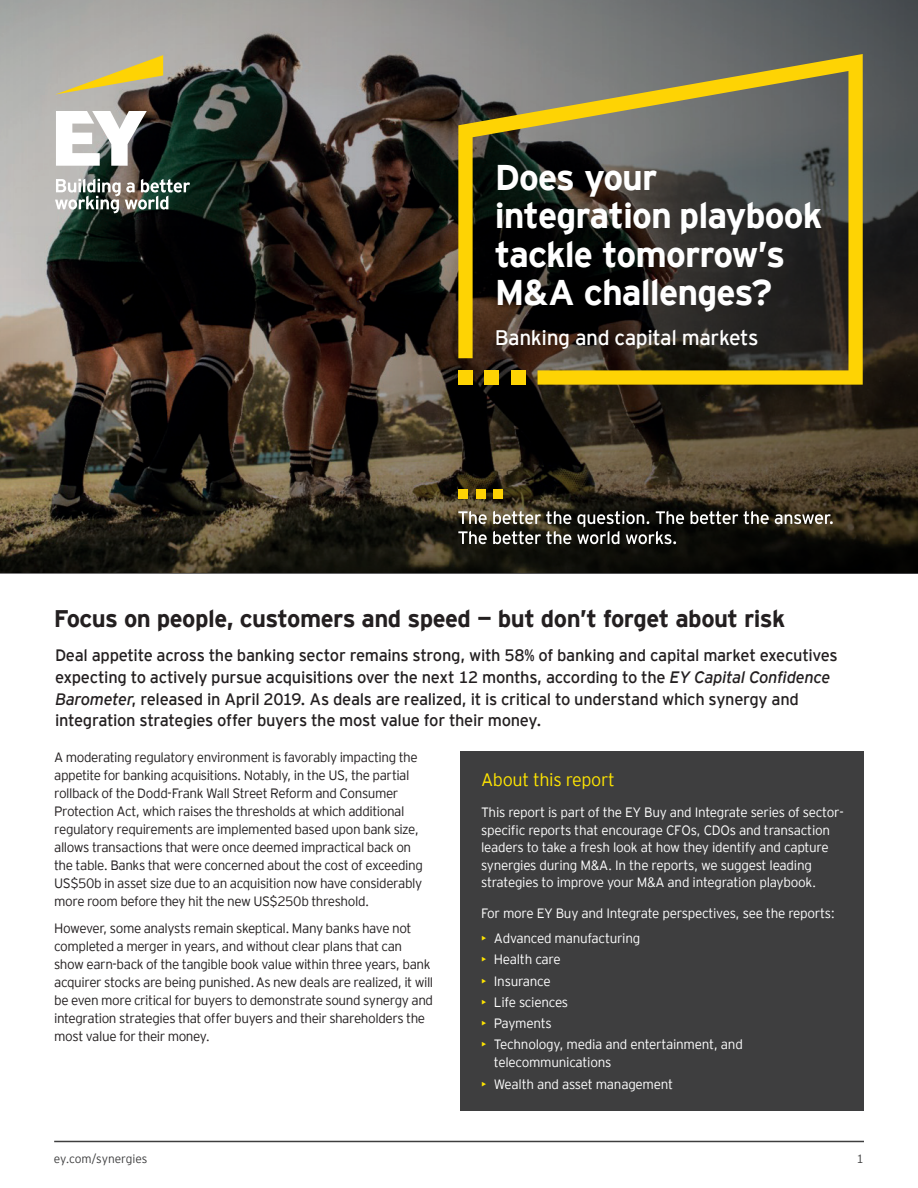
<style>
.page{position:relative;width:918px;height:1188px;background:#fff}
.page>*{position:absolute;margin:0;border:0;box-sizing:border-box;transform-origin:0 0}
.t1{font:700 35.7px/38.2px "EY Interstate";letter-spacing:-.025em;color:#fff}
.t2{font:700 24px "EY Interstate";letter-spacing:-.02em;color:#231f20}
.t3{font:21px "EY Interstate";letter-spacing:-.02em;color:#fff}
.t4{font:300 18px "EY Interstate";letter-spacing:-.02em;color:#ffe501}
.t5{font:16.5px/21.8px "EY Interstate";letter-spacing:-.02em;color:#231f20}
.t6{font:300 13.5px/18px "EY Interstate";letter-spacing:-.035em;color:#231f20}
.t7{font:300 13.5px/17.5px "EY Interstate";letter-spacing:-.02em;color:#fff}
.t8{font:300 12px "EY Interstate";letter-spacing:-.005em;color:#3e3e3f}
.s1{font-style:italic}
.s2{color:#ffe501}
</style>
<div class="page">
<hr style="left:54px;top:1141px;width:810px;height:1px;background:#3e3e3f">
<svg style="left:0;top:0;width:918px;height:573px;background:#423d35"></svg>
<svg style="left:55px;top:55px;width:108px;height:40px;background:#beb17a"></svg>
<svg style="left:56px;top:111px;width:91px;height:55px"></svg>
<svg style="left:55px;top:179px;width:135px;height:34px"></svg>
<svg style="left:458px;top:54px;width:405px;height:331px;background:#575032"></svg>
<div style="left:458px;top:489px;width:10px;height:10px;background:#fed304"></div>
<div style="left:476px;top:489px;width:9px;height:10px;background:#fed304"></div>
<div style="left:493px;top:489px;width:10px;height:10px;background:#fed304"></div>
<svg style="left:458px;top:511px;width:29px;height:13px"></svg>
<svg style="left:493px;top:511px;width:78px;height:13px"></svg>
<svg style="left:691px;top:511px;width:47px;height:13px"></svg>
<svg style="left:744px;top:511px;width:25px;height:13px"></svg>
<svg style="left:775px;top:514px;width:58px;height:10px"></svg>
<svg style="left:458px;top:531px;width:29px;height:13px"></svg>
<svg style="left:493px;top:531px;width:78px;height:13px"></svg>
<svg style="left:577px;top:511px;width:107px;height:33px;background:#444442"></svg>
<div style="left:461px;top:752px;width:403px;height:359px;background:#3e3e3f"></div>
<h1 class="t1" style="left:495px;top:156px;width:329px">Does your integration playbook tackle tomorrow’s<br>M&amp;A challenges?</h1>
<h3 class="t3" style="left:495px;top:323px;width:265px">Banking and capital markets</h3>
<h2 class="t2" style="left:54px;top:601px;width:733px">Focus on people, customers and speed — but don’t forget about risk</h2>
<p class="t5" style="left:55px;top:644px;width:784px">Deal appetite across the banking sector remains strong, with 58% of banking and capital market executives expecting to actively pursue acquisitions over the next 12 months, according to the <span class="s1">EY Capital Confidence Barometer</span>, released in April 2019. As deals are realized, it is critical to understand which synergy and integration strategies offer buyers the most value for their money.</p>
<p class="t6" style="left:54px;top:748px;width:370px">A moderating regulatory environment is favorably impacting the appetite for banking acquisitions. Notably, in the US, the partial rollback of the Dodd-Frank Wall Street Reform and Consumer Protection Act, which raises the thresholds at which additional regulatory requirements are implemented based upon bank size, allows transactions that were once deemed impractical back on the table. Banks that were concerned about the cost of exceeding US$50b in asset size due to an acquisition now have considerably more room before they hit the new US$250b threshold.</p>
<p class="t6" style="left:54px;top:918px;width:381px">However, some analysts remain skeptical. Many banks have not completed a merger in years, and without clear plans that can show earn-back of the tangible book value within three years, bank acquirer stocks are being punished.As new deals are realized, it will be even more critical for buyers to demonstrate sound synergy and integration strategies that offer buyers and their shareholders the most value for their money.</p>
<h3 class="t4" style="left:481px;top:767px;width:135px">About this report</h3>
<p class="t7" style="left:481px;top:803px;width:364px">This report is part of the EY Buy and Integrate series of sector&shy;specific reports that encourage CFOs, CDOs and transaction leaders to take a fresh look at how they identify and capture synergies during M&amp;A. In the reports, we suggest leading strategies to improve your M&amp;A and integration playbook.</p>
<p class="t7" style="left:481px;top:904px;width:356px">For more EY Buy and Integrate perspectives, see the reports:</p>
<p class="t7" style="left:481px;top:929px;width:161px"><span class="s2">•</span> Advanced manufacturing</p>
<p class="t7" style="left:481px;top:950px;width:81px"><span class="s2">•</span> Health care</p>
<p class="t7" style="left:481px;top:971px;width:71px"><span class="s2">•</span> Insurance</p>
<p class="t7" style="left:481px;top:993px;width:89px"><span class="s2">•</span> Life sciences</p>
<p class="t7" style="left:481px;top:1014px;width:72px"><span class="s2">•</span> Payments</p>
<p class="t7" style="left:494px;top:1035px;width:251px;line-height:18px;text-indent:-13px"><span class="s2">•</span> Technology, media and entertainment, and telecommunications</p>
<p class="t7" style="left:481px;top:1074px;width:194px"><span class="s2">•</span> Wealth and asset management</p>
<p class="t8" style="left:54px;top:1150px;width:95px">ey.com/synergies</p>
<p class="t8" style="left:857px;top:1150px;width:9px">1</p>
</div>
